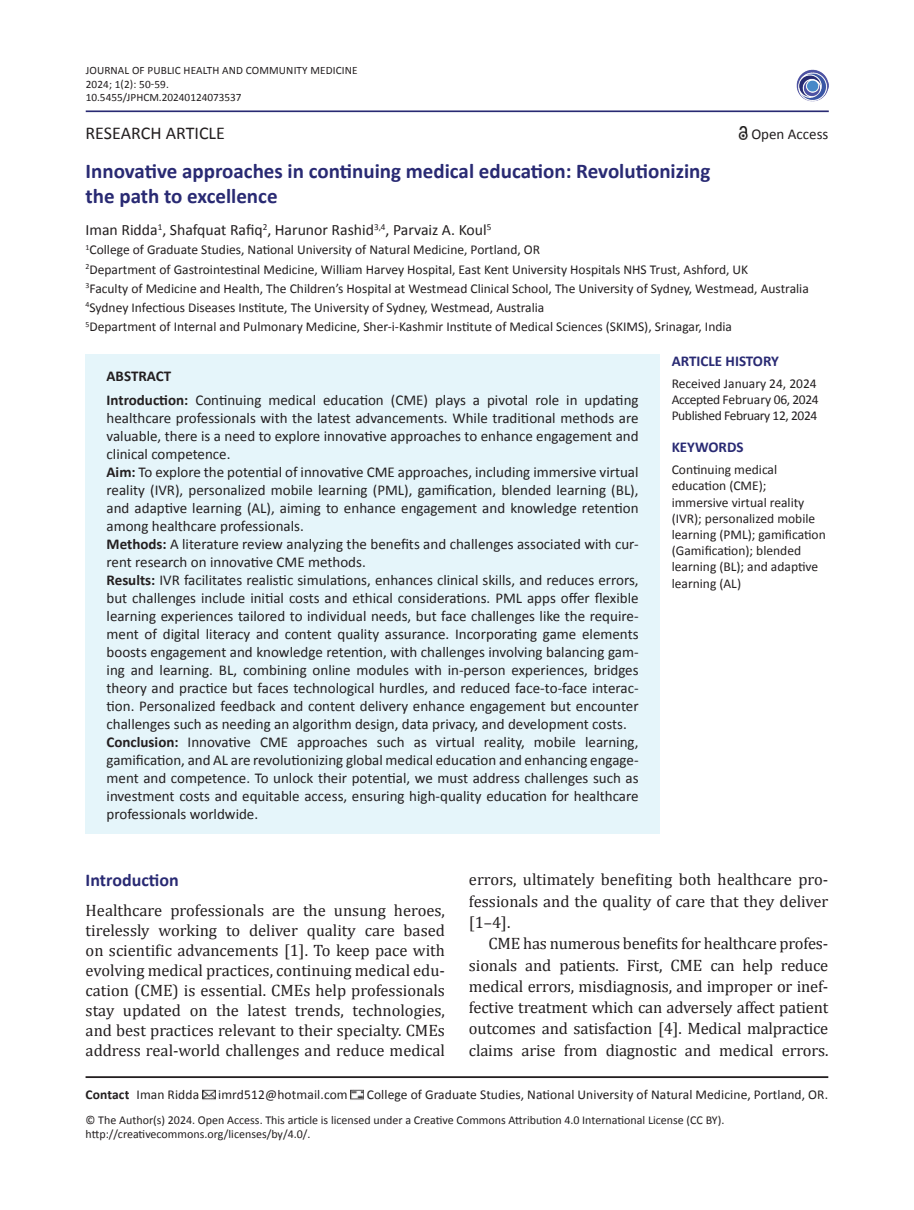
<style>
.page{position:relative;width:914px;height:1210px;background:#fff}
.page>*{position:absolute;margin:0;border:0;box-sizing:border-box;transform-origin:0 0}
.t1{font:700 21px/25.2px "Calibri";color:#292a73}
.t2{font:18px "Calibri";color:#231f20}
.t3{font:700 18px "Calibri";color:#292a73}
.t4{font:16.5px/20px "Cambria";color:#231f20;text-align:justify}
.t5{font:15.75px "Calibri";color:#231f20}
.t6{font:15px/18px "Calibri";color:#231f20}
.t7{font:700 15px "Calibri";color:#292a73}
.t8{font:13.5px/16.2px "Calibri";color:#231f20}
.t9{font:13.5px/16.2px "Calibri";letter-spacing:-.03em;color:#231f20}
.t10{font:12px/14.4px "Calibri";color:#231f20}
.t11{font:11.25px/13.5px "Calibri";letter-spacing:.01em;color:#231f20}
.s1{font-weight:700}
</style>
<div class="page">
<img style="left:796px;top:69px;width:32px;height:32px">
<hr style="left:86px;top:110px;width:743px;height:2px;background:#292a73">
<hr style="left:86px;top:1076px;width:742px;height:2px;background:#231f20">
<svg style="left:202px;top:1089px;width:13px;height:11px"></svg>
<svg style="left:351px;top:1089px;width:13px;height:11px"></svg>
<svg style="left:738px;top:127px;width:10px;height:13px"></svg>
<div style="left:86px;top:354px;width:573px;height:480px;background:#e5f5fa"></div>
<p class="t11" style="left:86px;top:63px;width:273px">JOURNAL OF PUBLIC HEALTH AND COMMUNITY MEDICINE<br>2024; 1(2): 50-59.<br>10.5455/JPHCM.20240124073537</p>
<p class="t2" style="left:86px;top:122px;width:141px">RESEARCH ARTICLE</p>
<p class="t6" style="left:751px;top:124px;width:79px">Open Access</p>
<h1 class="t1" style="left:86px;top:157px;width:626px">Innovative approaches in continuing medical education: Revolutionizing the path to excellence</h1>
<p class="t5" style="left:86px;top:220px;width:407px">Iman Ridda<sup>1</sup>, Shafquat Rafiq<sup>2</sup>, Harunor Rashid<sup>3,4</sup>, Parvaiz A. Koul<sup>5</sup></p>
<p class="t8" style="left:86px;top:240px;width:725px;line-height:19.2px"><sup>1</sup>College of Graduate Studies, National University of Natural Medicine, Portland, OR<br><sup>2</sup>Department of Gastrointestinal Medicine, William Harvey Hospital, East Kent University Hospitals NHS Trust, Ashford, UK<br><sup>3</sup>Faculty of Medicine and Health, The Children’s Hospital at Westmead Clinical School, The University of Sydney, Westmead, Australia <sup>4</sup>Sydney Infectious Diseases Institute, The University of Sydney, Westmead, Australia<br><sup>5</sup>Department of Internal and Pulmonary Medicine, Sher-i-Kashmir Institute of Medical Sciences (SKIMS), Srinagar, India</p>
<p class="t6" style="left:107px;top:363px;width:533px;line-height:24px"><span class="s1">ABSTRACT<br>Introduction:</span> Continuing medical education (CME) plays a pivotal role in updating</p>
<p class="t6" style="left:107px;top:408px;width:533px">healthcare professionals with the latest advancements. While traditional methods are valuable, there is a need to explore innovative approaches to enhance engagement and clinical competence.<br><span class="s1">Aim:</span> To explore the potential of innovative CME approaches, including immersive virtual reality (IVR), personalized mobile learning (PML), gamification, blended learning (BL), and adaptive learning (AL), aiming to enhance engagement and knowledge retention among healthcare professionals.<br><span class="s1">Methods:</span> A literature review analyzing the benefits and challenges associated with cur&shy;rent research on innovative CME methods.<br><span class="s1">Results:</span> IVR facilitates realistic simulations, enhances clinical skills, and reduces errors, but challenges include initial costs and ethical considerations. PML apps offer flexible learning experiences tailored to individual needs, but face challenges like the require&shy;ment of digital literacy and content quality assurance. Incorporating game elements boosts engagement and knowledge retention, with challenges involving balancing gam&shy;ing and learning. BL, combining online modules with in-person experiences, bridges theory and practice but faces technological hurdles, and reduced face-to-face interac&shy;tion. Personalized feedback and content delivery enhance engagement but encounter challenges such as needing an algorithm design, data privacy, and development costs.<br><span class="s1">Conclusion:</span> Innovative CME approaches such as virtual reality, mobile learning, gamification, and AL are revolutionizing global medical education and enhancing engage&shy;ment and competence. To unlock their potential, we must address challenges such as investment costs and equitable access, ensuring high-quality education for healthcare professionals worldwide.</p>
<p class="t7" style="left:672px;top:351px;width:109px">ARTICLE HISTORY</p>
<p class="t9" style="left:672px;top:375px;width:148px">Received January 24, 2024<br>Accepted February 06, 2024<br>Published February 12, 2024</p>
<p class="t7" style="left:672px;top:438px;width:73px">KEYWORDS</p>
<p class="t8" style="left:672px;top:461px;width:155px">Continuing medical education (CME); immersive virtual reality (IVR); personalized mobile learning (PML); gamification (Gamification); blended learning (BL); and adaptive learning (AL)</p>
<p class="t3" style="left:86px;top:869px;width:95px">Introduction</p>
<p class="t4" style="left:86px;top:900px;width:361px">Healthcare professionals are the unsung heroes, tirelessly working to deliver quality care based on scientific advancements [1]. To keep pace with evolving medical practices, continuing medical edu&shy;cation (CME) is essential. CMEs help professionals stay updated on the latest trends, technologies, and best practices relevant to their specialty. CMEs address real-world challenges and reduce medical</p>
<p class="t4" style="left:469px;top:869px;width:361px;line-height:21.3px">errors, ultimately benefiting both healthcare pro&shy;fessionals and the quality of care that they deliver [1–4].</p>
<p class="t4" style="left:469px;top:933px;width:361px;line-height:21.3px;text-indent:20px">CME has numerous benefits for healthcare profes&shy;sionals and patients. First, CME can help reduce medical errors, misdiagnosis, and improper or inef&shy;fective treatment which can adversely affect patient outcomes and satisfaction [4]. Medical malpractice claims arise from diagnostic and medical errors.</p>
<p class="t8" style="left:86px;top:1085px;width:115px"><span class="s1">Contact</span> Iman Ridda</p>
<p class="t8" style="left:218px;top:1085px;width:131px">imrd512@hotmail.com</p>
<p class="t8" style="left:367px;top:1085px;width:463px">College of Graduate Studies, National University of Natural Medicine, Portland, OR.</p>
<p class="t10" style="left:86px;top:1112px;width:640px">© The Author(s) 2024. Open Access. This article is licensed under a Creative Commons Attribution 4.0 International License (CC BY). http://creativecommons.org/licenses/by/4.0/.</p>
</div>
